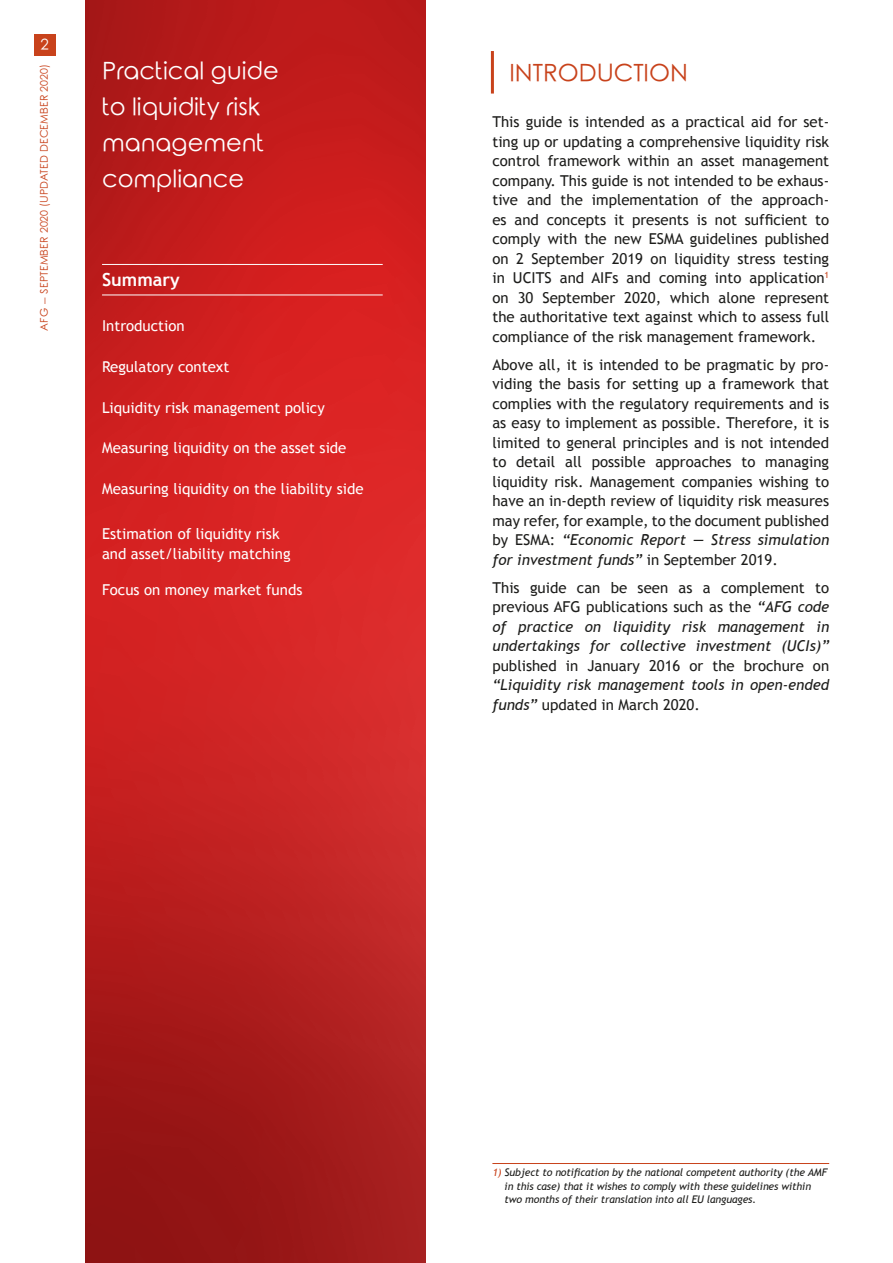
<style>
.page{position:relative;width:893px;height:1263px;background:#fff}
.page>*{position:absolute;margin:0;border:0;box-sizing:border-box;transform-origin:0 0}
.t1{font:24px/36px "Rounded Elegance";color:#fff}
.t2{font:24px "Rounded Elegance";color:#c8421b}
.t3{font:700 18px "Trebuchet MS";color:#fff}
.t4{font:15px/19.5px "Trebuchet MS";color:#1d1d1b;text-align:justify}
.t5{font:italic 15px/19.5px "Trebuchet MS";color:#1d1d1b;text-align:justify}
.t6{font:15px/19.5px "Trebuchet MS";color:#fff}
.t7{font:15px "Rounded Elegance";color:#fff}
.t8{font:italic 10.5px/13.5px "Trebuchet MS";letter-spacing:-.01em;color:#1d1d1b}
.t9{font:10.5px "Rounded Elegance";letter-spacing:.01em;color:#c8421b}
.s1{font-style:italic}
.s2{font-style:normal}
.s3{color:#c8421b}
</style>
<div class="page">
<svg style="left:85px;top:0;width:340px;height:1263px;background:#c11f1f"></svg>
<hr style="left:491px;top:51px;width:3px;height:43px;background:#c8421b">
<hr style="left:492px;top:1163px;width:337px;height:1px;background:#c8421b">
<div style="left:34px;top:34px;width:21px;height:21px;background:#c8421b"></div>
<hr style="left:102px;top:264px;width:281px;height:1px;background:#fff">
<hr style="left:102px;top:295px;width:281px;height:1px;background:#fff">
<p class="t7" style="left:40px;top:35px;width:10px">2</p>
<p class="t9" style="left:38px;top:331px;width:269px;rotate:-90deg">AFG – SEPTEMBER 2020 (UPDATED DECEMBER 2020)</p>
<h1 class="t1" style="left:102px;top:56px;width:178px">Practical guide to liquidity risk management compliance</h1>
<p class="t3" style="left:102px;top:268px;width:79px">Summary</p>
<p class="t6" style="left:102px;top:316px;width:84px">Introduction</p>
<p class="t6" style="left:102px;top:357px;width:129px">Regulatory context</p>
<p class="t6" style="left:102px;top:398px;width:224px">Liquidity risk management policy</p>
<p class="t6" style="left:102px;top:438px;width:246px">Measuring liquidity on the asset side</p>
<p class="t6" style="left:102px;top:479px;width:263px">Measuring liquidity on the liability side</p>
<p class="t6" style="left:102px;top:524px;width:190px">Estimation of liquidity risk and asset/liability matching</p>
<p class="t6" style="left:102px;top:580px;width:202px">Focus on money market funds</p>
<h1 class="t2" style="left:509px;top:59px;width:180px">INTRODUCTION</h1>
<p class="t4" style="left:492px;top:112px;width:338px">This guide is intended as a practical aid for set&shy;ting up or updating a comprehensive liquidity risk control framework within an asset management company. This guide is not intended to be exhaus&shy;tive and the implementation of the approach&shy;es and concepts it presents is not sufficient to comply with the new ESMA guidelines published on 2 September 2019 on liquidity stress testing in UCITS and AIFs and coming into application<sup>1 </sup>on 30 September 2020, which alone represent the authoritative text against which to assess full compliance of the risk management framework.</p>
<p class="t4" style="left:492px;top:355px;width:338px">Above all, it is intended to be pragmatic by pro&shy;viding the basis for setting up a framework that complies with the regulatory requirements and is as easy to implement as possible. Therefore, it is limited to general principles and is not intended to detail all possible approaches to managing liquidity risk. Management companies wishing to have an in-depth review of liquidity risk measures may refer, for example, to the document published by ESMA: <span class="s1">“Economic Report — Stress simulation for investment funds”</span> in September 2019.</p>
<p class="t5" style="left:492px;top:578px;width:338px"><span class="s2">This guide can be seen as a complement to previous AFG publications such as the</span> “AFG code of practice on liquidity risk management in undertakings for collective investment (UCIs)”</p>
<p class="t4" style="left:492px;top:656px;width:338px">published in January 2016 or the brochure on</p>
<p class="t5" style="left:492px;top:675px;width:338px">“Liquidity risk management tools in open-ended funds” <span class="s2">updated in March 2020.</span></p>
<p class="t8" style="left:505px;top:1166px;width:324px;text-indent:-12px"><span class="s3">1)</span> Subject to notification by the national competent authority (the AMF in this case) that it wishes to comply with these guidelines within two months of their translation into all EU languages.</p>
</div>
